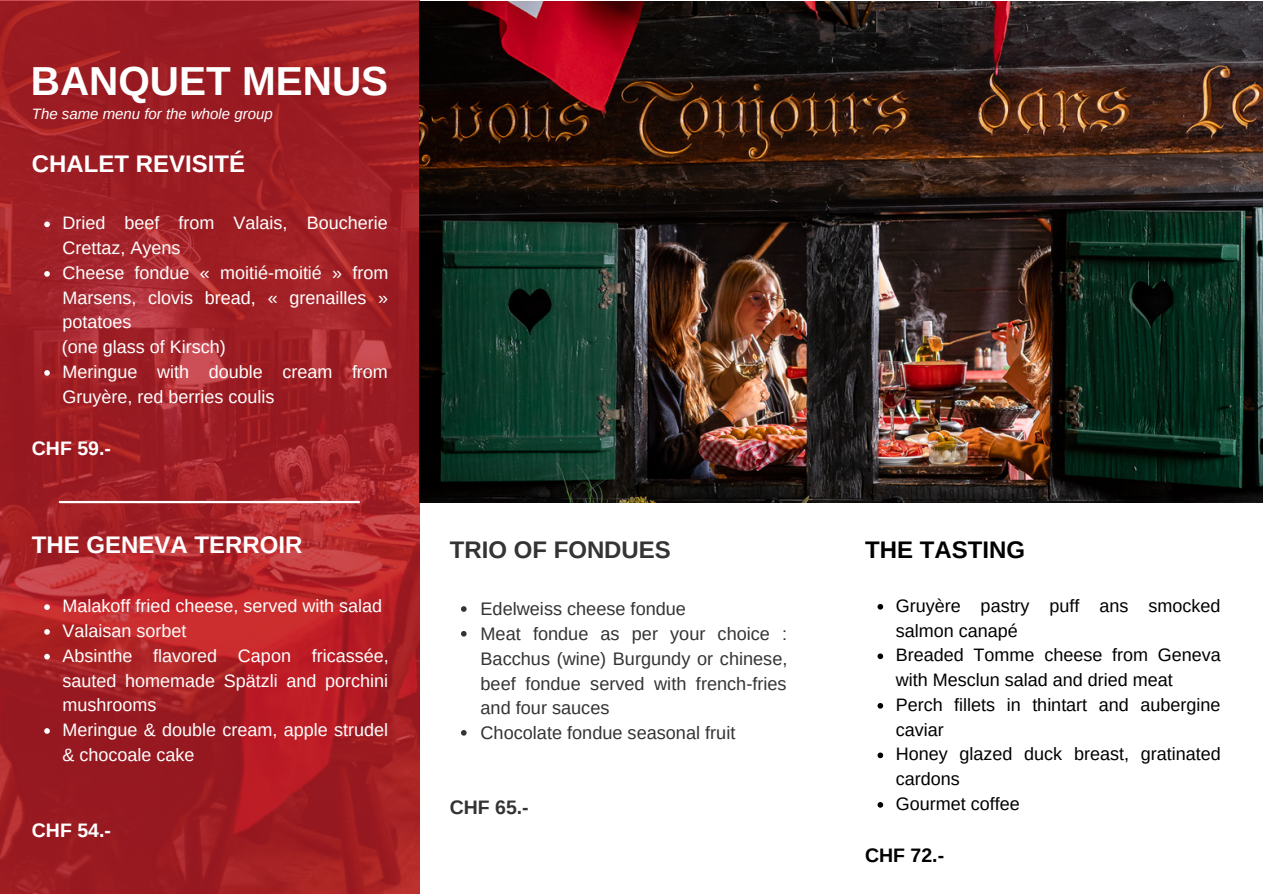
<style>
.page{position:relative;width:1263px;height:894px;background:#fff}
.page>*{position:absolute;margin:0;border:0;box-sizing:border-box;transform-origin:0 0}
.t1{font:700 40.5px "Arimo";color:#fff}
.t2{font:700 24px "Arimo";color:#fff}
.t3{font:700 24px "Arimo";color:#343434}
.t4{font:700 24px "Arimo";color:#000}
.t5{font:700 19.5px "Arimo";color:#fff}
.t6{font:700 19.5px "Arimo";color:#343434}
.t7{font:700 19.5px "Arimo";color:#000}
.t8{font:18.15px/24.8px "Arimo";color:#343434}
.t9{font:18px/24.8px "Arimo";color:#fff}
.t10{font:18px/24.8px "Arimo";color:#000}
.t11{font:italic 15px "Arimo";color:#fff}
</style>
<div class="page">
<svg style="left:0;top:0;width:420px;height:893px;background:#a52026"></svg>
<hr style="left:60px;top:501px;width:299px;height:2px;background:#fff">
<img style="left:419px;top:2px;width:844px;height:500px">
<svg style="left:461px;top:606px;width:6px;height:5px"></svg>
<svg style="left:461px;top:631px;width:6px;height:5px"></svg>
<svg style="left:461px;top:730px;width:6px;height:5px"></svg>
<svg style="left:44px;top:604px;width:6px;height:5px"></svg>
<svg style="left:44px;top:629px;width:6px;height:5px"></svg>
<svg style="left:44px;top:653px;width:6px;height:6px"></svg>
<svg style="left:44px;top:728px;width:6px;height:5px"></svg>
<svg style="left:877px;top:604px;width:6px;height:5px"></svg>
<svg style="left:877px;top:653px;width:6px;height:6px"></svg>
<svg style="left:877px;top:703px;width:6px;height:5px"></svg>
<svg style="left:877px;top:752px;width:6px;height:6px"></svg>
<svg style="left:877px;top:802px;width:6px;height:5px"></svg>
<svg style="left:44px;top:221px;width:6px;height:6px"></svg>
<svg style="left:44px;top:271px;width:6px;height:5px"></svg>
<svg style="left:44px;top:370px;width:6px;height:5px"></svg>
<h1 class="t1" style="left:31px;top:58px;width:359px">BANQUET MENUS</h1>
<p class="t11" style="left:32px;top:105px;width:242px">The same menu for the whole group</p>
<h2 class="t2" style="left:32px;top:150px;width:215px">CHALET REVISITÉ</h2>
<p class="t9" style="left:62px;top:211px;width:327px">Dried beef from Valais, Boucherie<br>Crettaz, Ayens<br>Cheese fondue « moitié-moitié » from<br>Marsens, clovis bread, « grenailles » potatoes</p>
<p class="t9" style="left:62px;top:359px;width:327px">Meringue with double cream from<br>Gruyère, red berries coulis</p>
<p class="t9" style="left:62px;top:334px;width:165px">(one glass of Kirsch)</p>
<p class="t5" style="left:32px;top:437px;width:81px">CHF 59.-</p>
<h2 class="t2" style="left:32px;top:530px;width:272px">THE GENEVA TERROIR</h2>
<p class="t9" style="left:62px;top:593px;width:328px">Malakoff fried cheese, served with salad<br>Valaisan sorbet<br>Absinthe flavored Capon fricassée, sauted homemade Spätzli and porchini mushrooms<br>Meringue &amp; double cream, apple strudel &amp; chocoale cake</p>
<p class="t5" style="left:32px;top:819px;width:81px">CHF 54.-</p>
<h2 class="t3" style="left:450px;top:536px;width:223px">TRIO OF FONDUES</h2>
<p class="t8" style="left:481px;top:596px;width:308px">Edelweiss cheese fondue<br>Meat fondue as per your choice :<br>Bacchus (wine) Burgundy or chinese, beef fondue served with french-fries and four sauces<br>Chocolate fondue seasonal fruit</p>
<p class="t6" style="left:450px;top:796px;width:81px">CHF 65.-</p>
<h2 class="t4" style="left:865px;top:536px;width:161px">THE TASTING</h2>
<p class="t10" style="left:896px;top:593px;width:327px">Gruyère pastry puff ans smocked salmon canapé<br>Breaded Tomme cheese from Geneva with Mesclun salad and dried meat<br>Perch fillets in thintart and aubergine caviar<br>Honey glazed duck breast, gratinated cardons<br>Gourmet coffee</p>
<p class="t7" style="left:865px;top:843px;width:81px">CHF 72.-</p>
</div>
